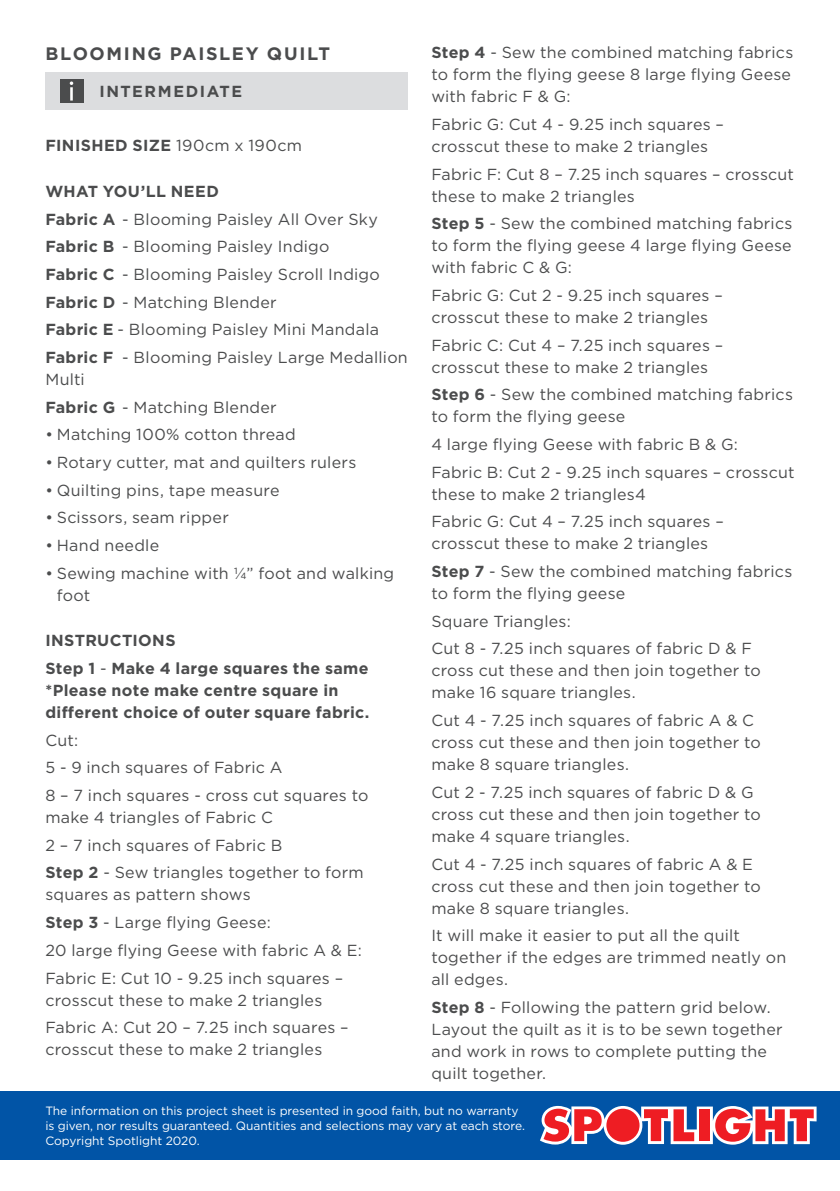
<style>
.page{position:relative;width:840px;height:1191px;background:#fff}
.page>*{position:absolute;margin:0;border:0;box-sizing:border-box;transform-origin:0 0}
.COPY{font:700 18px "Gotham";letter-spacing:.095em;color:#4b4c4d}
.COPY-2{font:16px/22px "Gotham";letter-spacing:.015em;color:#4b4c4d}
.BULLET_POINT_COPY{font:16px/22px "Gotham";letter-spacing:.015em;color:#4b4c4d}
.COPY-3{font:700 16px/22px "Gotham";letter-spacing:.02em;color:#4b4c4d}
.COPY-4{font:700 16px "Gotham";letter-spacing:.095em;color:#4b4c4d}
.t1{font:12px/15px "Gotham";letter-spacing:-.005em;color:#fff}
.s1{font-weight:400}
.s2{font-weight:700}
</style>
<div class="page">
<div style="left:45px;top:72px;width:363px;height:38px;background:#dcdddf"></div>
<div style="left:60px;top:79px;width:23px;height:24px;background:#4b4c4d"></div>
<hr style="left:70px;top:87px;width:3px;height:14px;background:#fff">
<svg style="left:70px;top:81px;width:3px;height:4px"></svg>
<div style="left:0;top:1090px;width:839px;height:69px;background:#0154a6"></div>
<svg style="left:540px;top:1106px;width:276px;height:38px;background:#c77183"></svg>
<p class="COPY" style="left:45px;top:41px;width:286px">BLOOMING PAISLEY QUILT</p>
<p class="COPY-4" style="left:99px;top:81px;width:144px">INTERMEDIATE</p>
<p class="COPY-3" style="left:45px;top:134px;width:258px">FINISHED SIZE <span class="s1">190cm x 190cm</span></p>
<p class="COPY-3" style="left:45px;top:180px;width:175px">WHAT YOU’LL NEED</p>
<p class="BULLET_POINT_COPY" style="left:45px;top:207px;width:334px"><span class="s2">Fabric A</span> - Blooming Paisley All Over Sky</p>
<p class="BULLET_POINT_COPY" style="left:45px;top:235px;width:285px"><span class="s2">Fabric B</span> - Blooming Paisley Indigo</p>
<p class="BULLET_POINT_COPY" style="left:45px;top:263px;width:336px"><span class="s2">Fabric C</span> - Blooming Paisley Scroll Indigo</p>
<p class="BULLET_POINT_COPY" style="left:45px;top:290px;width:233px"><span class="s2">Fabric D</span> - Matching Blender</p>
<p class="BULLET_POINT_COPY" style="left:45px;top:318px;width:335px"><span class="s2">Fabric E</span> - Blooming Paisley Mini Mandala</p>
<p class="BULLET_POINT_COPY" style="left:45px;top:346px;width:364px"><span class="s2">Fabric F</span> - Blooming Paisley Large Medallion<br>Multi</p>
<p class="BULLET_POINT_COPY" style="left:45px;top:395px;width:233px"><span class="s2">Fabric G</span> - Matching Blender</p>
<p class="COPY-2" style="left:45px;top:423px;width:252px">• Matching 100% cotton thread</p>
<p class="COPY-2" style="left:45px;top:451px;width:312px">• Rotary cutter, mat and quilters rulers</p>
<p class="COPY-2" style="left:45px;top:478px;width:235px">• Quilting pins, tape measure</p>
<p class="COPY-2" style="left:45px;top:506px;width:185px">• Scissors, seam ripper</p>
<p class="COPY-2" style="left:45px;top:534px;width:115px">• Hand needle</p>
<p class="COPY-2" style="left:57px;top:561px;width:339px;text-indent:-11px">• Sewing machine with ¼” foot and walking foot</p>
<p class="COPY-3" style="left:45px;top:629px;width:132px">INSTRUCTIONS</p>
<p class="COPY-3" style="left:45px;top:657px;width:325px">Step 1 <span class="s1">-</span> Make 4 large squares the same *Please note make centre square in different choice of outer square fabric.</p>
<p class="COPY-2" style="left:45px;top:728px;width:34px">Cut:</p>
<p class="COPY-2" style="left:45px;top:756px;width:238px">5 - 9 inch squares of Fabric A</p>
<p class="COPY-2" style="left:45px;top:784px;width:324px">8 – 7 inch squares - cross cut squares to make 4 triangles of Fabric C</p>
<p class="COPY-2" style="left:45px;top:833px;width:238px">2 – 7 inch squares of Fabric B</p>
<p class="COPY-2" style="left:45px;top:861px;width:320px"><span class="s2">Step 2</span> - Sew triangles together to form squares as pattern shows</p>
<p class="COPY-2" style="left:45px;top:911px;width:227px"><span class="s2">Step 3</span> - Large flying Geese:</p>
<p class="COPY-2" style="left:45px;top:938px;width:318px">20 large flying Geese with fabric A &amp; E:</p>
<p class="COPY-2" style="left:45px;top:966px;width:299px">Fabric E: Cut 10 - 9.25 inch squares – crosscut these to make 2 triangles</p>
<p class="COPY-2" style="left:45px;top:1016px;width:304px">Fabric A: Cut 20 – 7.25 inch squares – crosscut these to make 2 triangles</p>
<p class="COPY-2" style="left:431px;top:41px;width:363px"><span class="s2">Step 4</span> - Sew the combined matching fabrics to form the flying geese 8 large flying Geese with fabric F &amp; G:</p>
<p class="COPY-2" style="left:431px;top:113px;width:294px">Fabric G: Cut 4 - 9.25 inch squares – crosscut these to make 2 triangles</p>
<p class="COPY-2" style="left:431px;top:162px;width:364px">Fabric F: Cut 8 – 7.25 inch squares – crosscut these to make 2 triangles</p>
<p class="COPY-2" style="left:431px;top:212px;width:362px;text-align:justify"><span class="s2">Step 5</span> - Sew the combined matching fabrics to form the flying geese 4 large flying Geese with fabric C &amp; G:</p>
<p class="COPY-2" style="left:431px;top:284px;width:293px">Fabric G: Cut 2 - 9.25 inch squares – crosscut these to make 2 triangles</p>
<p class="COPY-2" style="left:431px;top:334px;width:293px">Fabric C: Cut 4 – 7.25 inch squares – crosscut these to make 2 triangles</p>
<p class="COPY-2" style="left:431px;top:383px;width:363px"><span class="s2">Step 6</span> - Sew the combined matching fabrics to form the flying geese</p>
<p class="COPY-2" style="left:431px;top:433px;width:308px">4 large flying Geese with fabric B &amp; G:</p>
<p class="COPY-2" style="left:431px;top:461px;width:364px">Fabric B: Cut 2 - 9.25 inch squares – crosscut these to make 2 triangles4</p>
<p class="COPY-2" style="left:431px;top:510px;width:294px">Fabric G: Cut 4 – 7.25 inch squares – crosscut these to make 2 triangles</p>
<p class="COPY-2" style="left:431px;top:560px;width:362px"><span class="s2">Step 7</span> - Sew the combined matching fabrics to form the flying geese</p>
<p class="COPY-2" style="left:431px;top:610px;width:141px">Square Triangles:</p>
<p class="COPY-2" style="left:431px;top:637px;width:331px">Cut 8 - 7.25 inch squares of fabric D &amp; F cross cut these and then join together to make 16 square triangles.</p>
<p class="COPY-2" style="left:431px;top:709px;width:331px">Cut 4 - 7.25 inch squares of fabric A &amp; C cross cut these and then join together to make 8 square triangles.</p>
<p class="COPY-2" style="left:431px;top:781px;width:331px">Cut 2 - 7.25 inch squares of fabric D &amp; G cross cut these and then join together to make 4 square triangles.</p>
<p class="COPY-2" style="left:431px;top:852px;width:331px">Cut 4 - 7.25 inch squares of fabric A &amp; E cross cut these and then join together to make 8 square triangles.</p>
<p class="COPY-2" style="left:431px;top:924px;width:356px">It will make it easier to put all the quilt together if the edges are trimmed neatly on all edges.</p>
<p class="COPY-2" style="left:431px;top:996px;width:352px"><span class="s2">Step 8</span> - Following the pattern grid below.<br>Layout the quilt as it is to be sewn together and work in rows to complete putting the quilt together.</p>
<p class="t1" style="left:45px;top:1103px;width:481px">The information on this project sheet is presented in good faith, but no warranty is given, nor results guaranteed. Quantities and selections may vary at each store.<br>Copyright Spotlight 2020.</p>
</div>
